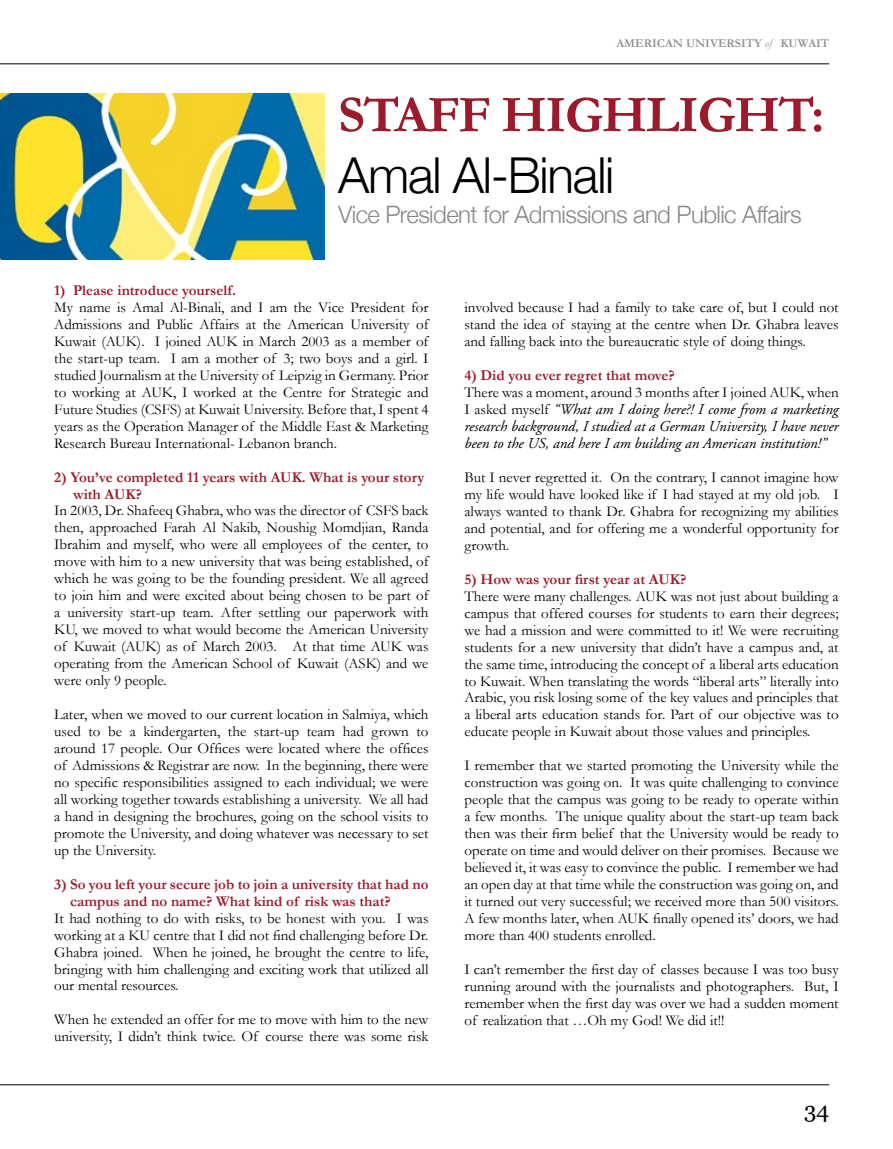
<style>
.page{position:relative;width:893px;height:1149px;background:#fff}
.page>*{position:absolute;margin:0;border:0;box-sizing:border-box;transform-origin:0 0}
.t1{font:700 52.5px "Garamond";letter-spacing:-.025em;color:#9b1b2c}
.t2{font:300 49.5px "Helvetica Neue";letter-spacing:-.025em;color:#000}
.t3{font:300 24px "Helvetica Neue";letter-spacing:-.025em;color:#86888a}
.t4{font:22.5px "Georgia";color:#000}
.t5{font:15px/17px "Garamond";color:#000101;text-align:justify}
.t6{font:700 15px/17px "Garamond";color:#9b1b2c}
.t7{font:italic 15px/17px "Adobe Garamond Pro";color:#000101;text-align:justify}
.t8{font:700 12px "Garamond";color:#919396}
.s1{font-weight:400;font-style:italic}
.s2{font-family:"Garamond";font-style:normal}
</style>
<div class="page">
<img style="left:0;top:93px;width:324px;height:166px">
<hr style="left:0;top:63px;width:829px;height:1px;background:#000">
<hr style="left:0;top:1084px;width:829px;height:1px;background:#000">
<p class="t8" style="left:616px;top:36px;width:214px">AMERICAN UNIVERSITY <span class="s1">of</span> KUWAIT</p>
<h1 class="t1" style="left:338px;top:83px;width:488px">STAFF HIGHLIGHT:</h1>
<h2 class="t2" style="left:338px;top:135px;width:278px">Amal Al-Binali</h2>
<h3 class="t3" style="left:338px;top:195px;width:465px">Vice President for Admissions and Public Affairs</h3>
<p class="t6" style="left:54px;top:281px;width:183px">1) Please introduce yourself.</p>
<p class="t5" style="left:54px;top:298px;width:376px">My name is Amal Al-Binali, and I am the Vice President for Admissions and Public Affairs at the American University of Kuwait (AUK). I joined AUK in March 2003 as a member of the start-up team. I am a mother of 3; two boys and a girl. I studied Journalism at the University of Leipzig in Germany. Prior to working at AUK, I worked at the Centre for Strategic and Future Studies (CSFS) at Kuwait University. Before that, I spent 4 years as the Operation Manager of the Middle East &amp; Marketing Research Bureau International- Lebanon branch.</p>
<p class="t6" style="left:73px;top:468px;width:353px;text-indent:-19px">2) You’ve completed 11 years with AUK. What is your story with AUK?</p>
<p class="t5" style="left:54px;top:502px;width:376px">In 2003, Dr. Shafeeq Ghabra, who was the director of CSFS back then, approached Farah Al Nakib, Noushig Momdjian, Randa Ibrahim and myself, who were all employees of the center, to move with him to a new university that was being established, of which he was going to be the founding president. We all agreed to join him and were excited about being chosen to be part of a university start-up team. After settling our paperwork with KU, we moved to what would become the American University of Kuwait (AUK) as of March 2003. At that time AUK was operating from the American School of Kuwait (ASK) and we were only 9 people.</p>
<p class="t5" style="left:54px;top:705px;width:376px">Later, when we moved to our current location in Salmiya, which used to be a kindergarten, the start-up team had grown to around 17 people. Our Offices were located where the offices of Admissions &amp; Registrar are now. In the beginning, there were no specific responsibilities assigned to each individual; we were all working together towards establishing a university. We all had a hand in designing the brochures, going on the school visits to promote the University, and doing whatever was necessary to set up the University.</p>
<p class="t6" style="left:70px;top:874px;width:360px;text-indent:-16px">3) So you left your secure job to join a university that had no campus and no name? What kind of risk was that?</p>
<p class="t5" style="left:54px;top:908px;width:376px">It had nothing to do with risks, to be honest with you. I was working at a KU centre that I did not find challenging before Dr.<br>Ghabra joined. When he joined, he brought the centre to life, bringing with him challenging and exciting work that utilized all our mental resources.</p>
<p class="t5" style="left:54px;top:1010px;width:376px">When he extended an offer for me to move with him to the new university, I didn’t think twice. Of course there was some risk</p>
<p class="t5" style="left:464px;top:299px;width:376px">involved because I had a family to take care of, but I could not stand the idea of staying at the centre when Dr. Ghabra leaves and falling back into the bureaucratic style of doing things.</p>
<p class="t6" style="left:464px;top:366px;width:212px">4) Did you ever regret that move?</p>
<p class="t5" style="left:464px;top:383px;width:376px">There was a moment, around 3 months after I joined AUK, when</p>
<p class="t7" style="left:464px;top:401px;width:376px"><span class="s2">I asked myself</span> “What am I doing here?! I come from a marketing research background, I studied at a German University, I have never been to the US, and here I am building an American institution!”</p>
<p class="t5" style="left:464px;top:468px;width:376px">But I never regretted it. On the contrary, I cannot imagine how my life would have looked like if I had stayed at my old job. I always wanted to thank Dr. Ghabra for recognizing my abilities and potential, and for offering me a wonderful opportunity for growth.</p>
<p class="t6" style="left:464px;top:570px;width:223px">5) How was your first year at AUK?</p>
<p class="t5" style="left:464px;top:587px;width:376px">There were many challenges. AUK was not just about building a campus that offered courses for students to earn their degrees; we had a mission and were committed to it! We were recruiting students for a new university that didn’t have a campus and, at the same time, introducing the concept of a liberal arts education to Kuwait. When translating the words “liberal arts” literally into Arabic, you risk losing some of the key values and principles that a liberal arts education stands for. Part of our objective was to educate people in Kuwait about those values and principles.</p>
<p class="t5" style="left:464px;top:756px;width:376px">I remember that we started promoting the University while the construction was going on. It was quite challenging to convince people that the campus was going to be ready to operate within a few months. The unique quality about the start-up team back then was their firm belief that the University would be ready to operate on time and would deliver on their promises. Because we believed it, it was easy to convince the public. I remember we had an open day at that time while the construction was going on, and it turned out very successful; we received more than 500 visitors.<br>A few months later, when AUK finally opened its’ doors, we had more than 400 students enrolled.</p>
<p class="t5" style="left:464px;top:960px;width:376px">I can’t remember the first day of classes because I was too busy running around with the journalists and photographers. But, I remember when the first day was over we had a sudden moment of realization that …Oh my God! We did it!!</p>
<h3 class="t4" style="left:804px;top:1093px;width:27px">34</h3>
</div>
